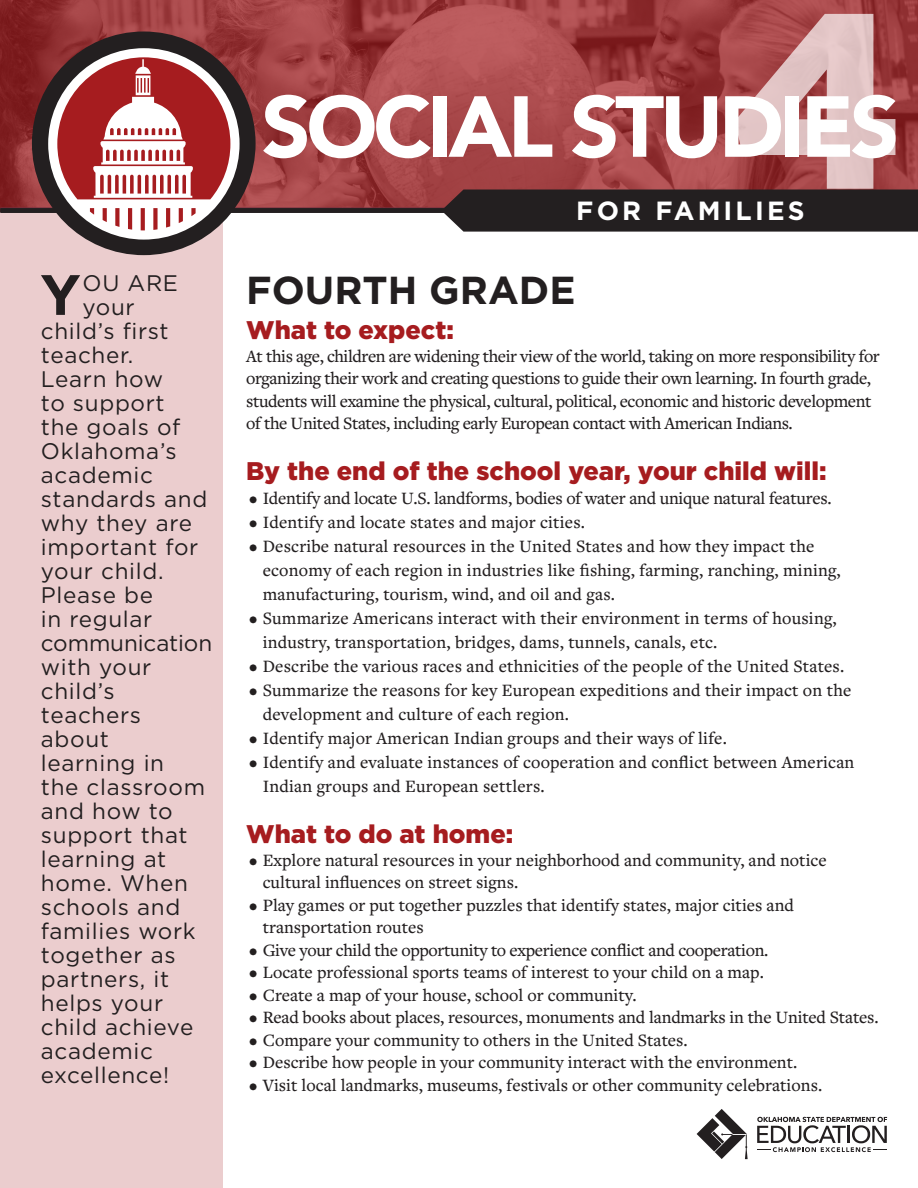
<style>
.page{position:relative;width:918px;height:1188px;background:#fff}
.page>*{position:absolute;margin:0;border:0;box-sizing:border-box;transform-origin:0 0}
.t1{font:900 247.95px "Gotham";color:#fff}
.t2{font:900 85.5px "Avenir";letter-spacing:-.05em;color:#fff}
.t3{font:700 56.85px "Gotham";color:#231f20}
.t4{font:700 39px "Gotham";color:#231f20}
.t5{font:700 26.25px "Gotham";letter-spacing:.12em;color:#fff}
.t6{font:900 25.5px "Gotham";color:#a61c1f}
.t7{font:22.5px "Gotham";letter-spacing:.03em;color:#231f20}
.t8{font:22.5px "Gotham";letter-spacing:-.005em;color:#231f20}
.t9{font:500 18px/24px "Freight Text Pro";color:#231f20}
.t10{font:500 18px/22.5px "Freight Text Pro";letter-spacing:-.025em;color:#231f20}
.t11{font:500 18px "Freight Text Pro";letter-spacing:-.02em;color:#231f20}
</style>
<div class="page">
<div style="left:0;top:212px;width:223px;height:976px;background:#ebcdce"></div>
<svg style="left:0;top:0;width:918px;height:57px;background:#a04042"></svg>
<div style="left:32px;top:32px;width:224px;height:223px;background:#231f20;border-radius:50%"></div>
<div style="left:48px;top:48px;width:192px;height:192px;background:#fff;border-radius:50%"></div>
<svg style="left:0;top:57px;width:918px;height:175px;background:#964d4f"></svg>
<svg style="left:757px;top:1117px;width:130px;height:35px"></svg>
<svg style="left:697px;top:1109px;width:51px;height:50px"></svg>
<h3 class="t3" style="left:40px;top:262px;width:42px">Y</h3>
<p class="t7" style="left:83px;top:269px;width:97px">OU ARE</p>
<p class="t7" style="left:83px;top:293px;width:54px">your</p>
<p class="t7" style="left:41px;top:317px;width:129px">child’s first</p>
<p class="t7" style="left:41px;top:341px;width:94px">teacher.</p>
<p class="t7" style="left:41px;top:365px;width:124px">Learn how</p>
<p class="t7" style="left:41px;top:389px;width:125px">to support</p>
<p class="t7" style="left:41px;top:413px;width:141px">the goals of</p>
<p class="t7" style="left:41px;top:437px;width:137px">Oklahoma’s</p>
<p class="t7" style="left:41px;top:461px;width:114px">academic</p>
<p class="t7" style="left:41px;top:485px;width:168px">standards and</p>
<p class="t7" style="left:41px;top:509px;width:153px">why they are</p>
<p class="t7" style="left:41px;top:533px;width:159px">important for</p>
<p class="t7" style="left:41px;top:557px;width:124px">your child.</p>
<p class="t7" style="left:41px;top:581px;width:114px">Please be</p>
<p class="t7" style="left:41px;top:605px;width:113px">in regular</p>
<p class="t8" style="left:41px;top:629px;width:173px">communication</p>
<p class="t7" style="left:41px;top:653px;width:112px">with your</p>
<p class="t7" style="left:41px;top:677px;width:75px">child’s</p>
<p class="t7" style="left:41px;top:701px;width:102px">teachers</p>
<p class="t7" style="left:41px;top:725px;width:70px">about</p>
<p class="t7" style="left:41px;top:749px;width:125px">learning in</p>
<p class="t7" style="left:41px;top:773px;width:166px">the classroom</p>
<p class="t7" style="left:41px;top:797px;width:133px">and how to</p>
<p class="t7" style="left:41px;top:821px;width:148px">support that</p>
<p class="t7" style="left:41px;top:845px;width:127px">learning at</p>
<p class="t7" style="left:41px;top:869px;width:148px">home. When</p>
<p class="t7" style="left:41px;top:893px;width:141px">schools and</p>
<p class="t7" style="left:41px;top:917px;width:156px">families work</p>
<p class="t7" style="left:41px;top:941px;width:136px">together as</p>
<p class="t7" style="left:41px;top:965px;width:130px">partners, it</p>
<p class="t7" style="left:41px;top:989px;width:124px">helps your</p>
<p class="t7" style="left:41px;top:1013px;width:154px">child achieve</p>
<p class="t7" style="left:41px;top:1037px;width:114px">academic</p>
<p class="t7" style="left:41px;top:1061px;width:130px">excellence!</p>
<h1 class="t1" style="left:732px;top:-42px;width:172px">4</h1>
<h2 class="t2" style="left:262px;top:71px;width:639px">SOCIAL STUDIES</h2>
<h3 class="t5" style="left:576px;top:196px;width:230px">FOR FAMILIES</h3>
<h3 class="t4" style="left:246px;top:268px;width:331px">FOURTH GRADE</h3>
<h3 class="t6" style="left:246px;top:316px;width:209px">What to expect:</h3>
<p class="t10" style="left:246px;top:344px;width:635px">At this age, children are widening their view of the world, taking on more responsibility for organizing their work and creating questions to guide their own learning. In fourth grade, students will examine the physical, cultural, political, economic and historic development of the United States, including early European contact with American Indians.</p>
<h3 class="t6" style="left:246px;top:456px;width:582px">By the end of the school year, your child will:</h3>
<p class="t9" style="left:249px;top:486px;width:584px">• Identify and locate U.S. landforms, bodies of water and unique natural features.</p>
<p class="t9" style="left:249px;top:510px;width:337px">• Identify and locate states and major cities.</p>
<p class="t9" style="left:263px;top:534px;width:580px;text-indent:-14px">• Describe natural resources in the United States and how they impact the economy of each region in industries like fishing, farming, ranching, mining, manufacturing, tourism, wind, and oil and gas.</p>
<p class="t9" style="left:263px;top:606px;width:575px;text-indent:-14px">• Summarize Americans interact with their environment in terms of housing, industry, transportation, bridges, dams, tunnels, canals, etc.</p>
<p class="t9" style="left:249px;top:654px;width:597px">• Describe the various races and ethnicities of the people of the United States.</p>
<p class="t9" style="left:263px;top:678px;width:590px;text-indent:-14px">• Summarize the reasons for key European expeditions and their impact on the development and culture of each region.</p>
<p class="t9" style="left:249px;top:726px;width:479px">• Identify major American Indian groups and their ways of life.</p>
<p class="t9" style="left:263px;top:750px;width:593px;text-indent:-14px">• Identify and evaluate instances of cooperation and conflict between American<br>Indian groups and European settlers.</p>
<h3 class="t6" style="left:246px;top:819px;width:269px">What to do at home:</h3>
<p class="t9" style="left:263px;top:848px;width:566px;line-height:22.5px;text-indent:-14px">• Explore natural resources in your neighborhood and community, and notice cultural influences on street signs.</p>
<p class="t9" style="left:263px;top:893px;width:533px;line-height:22.5px;text-indent:-14px">• Play games or put together puzzles that identify states, major cities and transportation routes</p>
<p class="t11" style="left:249px;top:938px;width:521px">• Give your child the opportunity to experience conflict and cooperation.</p>
<p class="t9" style="left:249px;top:960px;width:516px">• Locate professional sports teams of interest to your child on a map.</p>
<p class="t9" style="left:249px;top:982px;width:389px">• Create a map of your house, school or community.</p>
<p class="t9" style="left:249px;top:1005px;width:631px">• Read books about places, resources, monuments and landmarks in the United States.</p>
<p class="t9" style="left:249px;top:1027px;width:440px">• Compare your community to others in the United States.</p>
<p class="t9" style="left:249px;top:1050px;width:550px">• Describe how people in your community interact with the environment.</p>
<p class="t9" style="left:249px;top:1072px;width:575px">• Visit local landmarks, museums, festivals or other community celebrations.</p>
</div>
